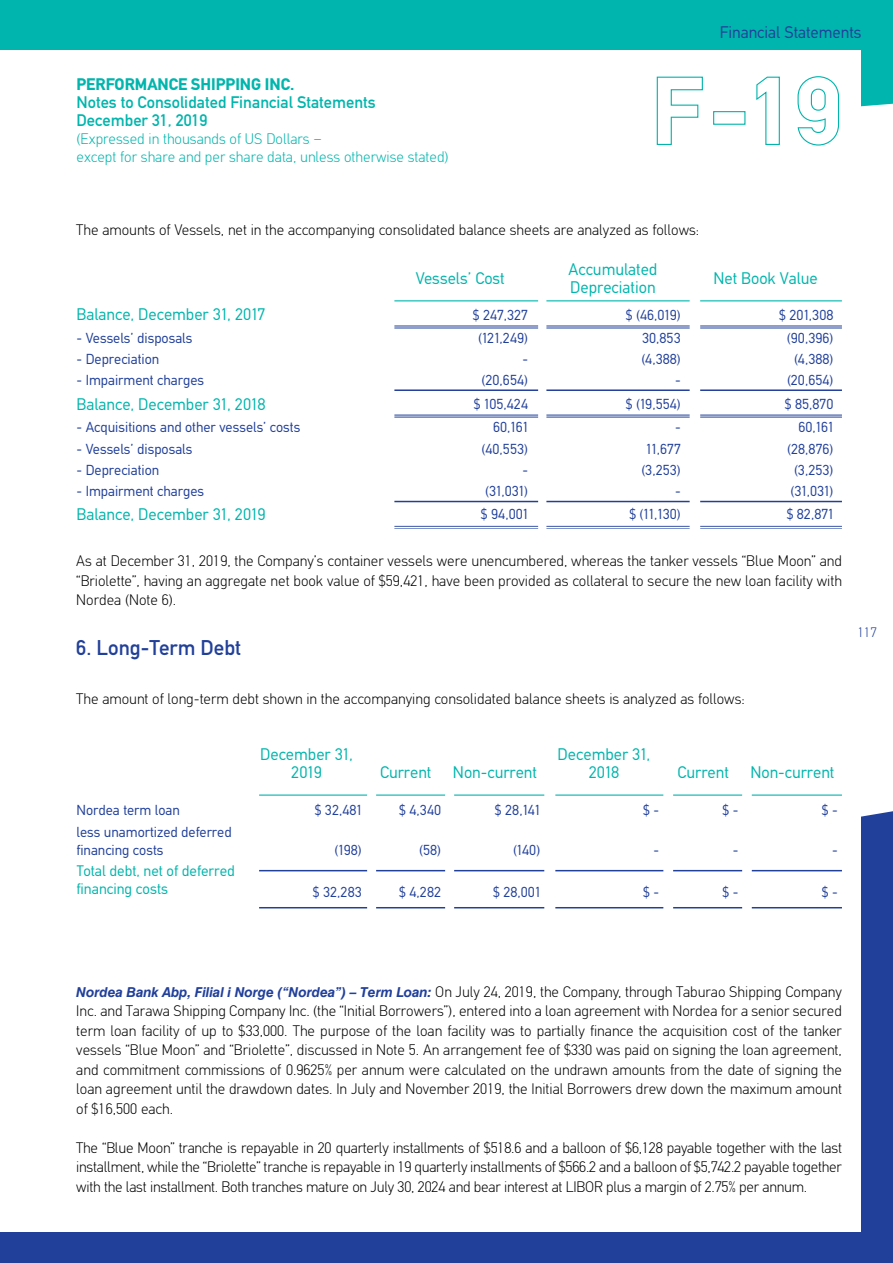
<style>
.page{position:relative;width:893px;height:1263px;background:#fff}
.page>*{position:absolute;margin:0;border:0;box-sizing:border-box;transform-origin:0 0}
.t1{font:21px "CF Din";color:#21409a}
.t2{font:16.5px/18px "CF Din";color:#00b5ad;text-align:center}
.t3{font:16.5px/18px "CF Din";color:#00b5ad}
.t4{font:700 16.5px "CF Din";color:#00b5ad}
.t5{font:16.5px "CF Din";color:#21409a}
.t6{font:300 15px/19.5px "CF Din";color:#000;text-align:justify}
.t7{font:300 15px/18px "CF Din";color:#00b5ad}
.t8{font:15px/18px "CF Din";color:#00b5ad}
.t9{font:14.25px/18px "CF Din";color:#21409a}
.t10{font:300 13.5px "CF Din";color:#21409a}
.s1{font-family:"UB Helvetica Bold";font-weight:400;font-style:italic;font-size:13.5px;color:#21409a}
</style>
<div class="page">
<div style="left:0;top:0;width:893px;height:102px;background:#00b5ad"></div>
<div style="left:0;top:811px;width:893px;height:452px;background:#21409a"></div>
<div style="left:0;top:50px;width:861px;height:1181px;background:#fff"></div>
<svg style="left:656px;top:76px;width:47px;height:69px"></svg>
<div style="left:713px;top:111px;width:32px;height:14px;border:1px solid #00b5ad"></div>
<svg style="left:756px;top:76px;width:24px;height:69px"></svg>
<svg style="left:797px;top:76px;width:43px;height:70px"></svg>
<hr style="left:259px;top:794px;width:108px;height:2px;background:#00b5ad">
<hr style="left:259px;top:870px;width:108px;height:1px;background:#21409a">
<hr style="left:259px;top:907px;width:108px;height:1px;background:#21409a">
<hr style="left:555px;top:794px;width:108px;height:2px;background:#00b5ad">
<hr style="left:555px;top:870px;width:108px;height:1px;background:#21409a">
<hr style="left:555px;top:907px;width:108px;height:1px;background:#21409a">
<hr style="left:376px;top:794px;width:69px;height:2px;background:#00b5ad">
<hr style="left:376px;top:870px;width:69px;height:1px;background:#21409a">
<hr style="left:376px;top:907px;width:69px;height:1px;background:#21409a">
<hr style="left:673px;top:794px;width:69px;height:2px;background:#00b5ad">
<hr style="left:673px;top:870px;width:69px;height:1px;background:#21409a">
<hr style="left:673px;top:907px;width:69px;height:1px;background:#21409a">
<hr style="left:454px;top:794px;width:90px;height:2px;background:#00b5ad">
<hr style="left:454px;top:870px;width:90px;height:1px;background:#21409a">
<hr style="left:454px;top:907px;width:90px;height:1px;background:#21409a">
<hr style="left:752px;top:794px;width:90px;height:2px;background:#00b5ad">
<hr style="left:752px;top:870px;width:90px;height:1px;background:#21409a">
<hr style="left:752px;top:907px;width:90px;height:1px;background:#21409a">
<hr style="left:394px;top:389px;width:144px;height:2px;background:#21409a">
<hr style="left:394px;top:501px;width:144px;height:1px;background:#21409a">
<hr style="left:394px;top:325px;width:144px;height:1px;background:#21409a">
<hr style="left:394px;top:327px;width:144px;height:1px;background:#21409a">
<hr style="left:394px;top:415px;width:144px;height:1px;background:#21409a">
<hr style="left:394px;top:417px;width:144px;height:1px;background:#21409a">
<hr style="left:546px;top:389px;width:144px;height:2px;background:#21409a">
<hr style="left:546px;top:501px;width:144px;height:1px;background:#21409a">
<hr style="left:546px;top:325px;width:144px;height:1px;background:#21409a">
<hr style="left:546px;top:327px;width:144px;height:1px;background:#21409a">
<hr style="left:546px;top:415px;width:144px;height:1px;background:#21409a">
<hr style="left:546px;top:417px;width:144px;height:1px;background:#21409a">
<hr style="left:546px;top:528px;width:144px;height:1px;background:#21409a">
<hr style="left:394px;top:528px;width:144px;height:1px;background:#21409a">
<hr style="left:700px;top:389px;width:142px;height:2px;background:#21409a">
<hr style="left:700px;top:501px;width:142px;height:1px;background:#21409a">
<hr style="left:700px;top:325px;width:142px;height:1px;background:#21409a">
<hr style="left:700px;top:327px;width:142px;height:1px;background:#21409a">
<hr style="left:700px;top:415px;width:142px;height:1px;background:#21409a">
<hr style="left:700px;top:417px;width:142px;height:1px;background:#21409a">
<hr style="left:700px;top:528px;width:142px;height:1px;background:#21409a">
<div style="left:75px;top:252px;width:769px;height:276px;border:2px solid #fff"></div>
<hr style="left:394px;top:300px;width:144px;height:1px;background:#00b5ad">
<hr style="left:546px;top:300px;width:144px;height:1px;background:#00b5ad">
<hr style="left:700px;top:300px;width:142px;height:1px;background:#00b5ad">
<p class="t4" style="left:77px;top:75px;width:219px">PERFORMANCE SHIPPING INC.</p>
<p class="t3" style="left:77px;top:93px;width:301px">Notes to Consolidated Financial Statements<br>December 31, 2019</p>
<p class="t7" style="left:77px;top:129px;width:374px">(Expressed in thousands of US Dollars –<br>except for share and per share data, unless otherwise stated)</p>
<p class="t5" style="left:720px;top:23px;width:143px">Financial Statements</p>
<p class="t6" style="left:76px;top:220px;width:624px">The amounts of Vessels, net in the accompanying consolidated balance sheets are analyzed as follows:</p>
<p class="t2" style="left:416px;top:269px;width:91px">Vessels’ Cost</p>
<p class="t2" style="left:568px;top:260px;width:90px;text-align:left">Accumulated<br>Depreciation</p>
<p class="t2" style="left:713px;top:269px;width:106px">Net Book Value</p>
<p class="t2" style="left:77px;top:306px;width:190px">Balance, December 31, 2017</p>
<p class="t9" style="left:473px;top:306px;width:57px">$ 247,327</p>
<p class="t9" style="left:626px;top:306px;width:56px">$ (46,019)</p>
<p class="t9" style="left:779px;top:306px;width:56px">$ 201,308</p>
<p class="t9" style="left:77px;top:329px;width:117px">- Vessels’ disposals</p>
<p class="t9" style="left:478px;top:329px;width:51px">(121,249)</p>
<p class="t9" style="left:642px;top:329px;width:40px">30,853</p>
<p class="t9" style="left:787px;top:329px;width:48px">(90,396)</p>
<p class="t9" style="left:77px;top:350px;width:84px">- Depreciation</p>
<p class="t9" style="left:522px;top:350px;width:7px">-</p>
<p class="t9" style="left:641px;top:350px;width:41px">(4,388)</p>
<p class="t9" style="left:794px;top:350px;width:41px">(4,388)</p>
<p class="t9" style="left:77px;top:372px;width:129px">- Impairment charges</p>
<p class="t9" style="left:482px;top:372px;width:48px">(20,654)</p>
<p class="t9" style="left:675px;top:372px;width:7px">-</p>
<p class="t9" style="left:787px;top:372px;width:48px">(20,654)</p>
<p class="t2" style="left:77px;top:395px;width:191px">Balance, December 31, 2018</p>
<p class="t9" style="left:474px;top:395px;width:56px">$ 105,424</p>
<p class="t9" style="left:626px;top:395px;width:56px">$ (19,554)</p>
<p class="t9" style="left:785px;top:395px;width:50px">$ 85,870</p>
<p class="t9" style="left:77px;top:418px;width:225px">- Acquisitions and other vessels’ costs</p>
<p class="t9" style="left:493px;top:418px;width:37px">60,161</p>
<p class="t9" style="left:675px;top:418px;width:7px">-</p>
<p class="t9" style="left:798px;top:418px;width:37px">60,161</p>
<p class="t9" style="left:77px;top:440px;width:117px">- Vessels’ disposals</p>
<p class="t9" style="left:482px;top:440px;width:48px">(40,553)</p>
<p class="t9" style="left:646px;top:440px;width:36px">11,677</p>
<p class="t9" style="left:787px;top:440px;width:48px">(28,876)</p>
<p class="t9" style="left:77px;top:461px;width:84px">- Depreciation</p>
<p class="t9" style="left:522px;top:461px;width:7px">-</p>
<p class="t9" style="left:641px;top:461px;width:41px">(3,253)</p>
<p class="t9" style="left:794px;top:461px;width:41px">(3,253)</p>
<p class="t9" style="left:77px;top:482px;width:129px">- Impairment charges</p>
<p class="t9" style="left:485px;top:482px;width:44px">(31,031)</p>
<p class="t9" style="left:675px;top:482px;width:7px">-</p>
<p class="t9" style="left:790px;top:482px;width:44px">(31,031)</p>
<p class="t2" style="left:77px;top:506px;width:191px">Balance, December 31, 2019</p>
<p class="t9" style="left:481px;top:506px;width:49px">$ 94,001</p>
<p class="t9" style="left:629px;top:506px;width:53px">$ (11,130)</p>
<p class="t9" style="left:787px;top:506px;width:48px">$ 82,871</p>
<p class="t6" style="left:76px;top:551px;width:767px">As at December 31, 2019, the Company’s container vessels were unencumbered, whereas the tanker vessels “Blue Moon” and “Briolette”, having an aggregate net book value of $59,421, have been provided as collateral to secure the new loan facility with Nordea (Note 6).</p>
<h1 class="t1" style="left:76px;top:636px;width:166px">6. Long-Term Debt</h1>
<p class="t6" style="left:76px;top:689px;width:670px">The amount of long-term debt shown in the accompanying consolidated balance sheets is analyzed as follows:</p>
<p class="t2" style="left:260px;top:746px;width:94px">December 31,<br>2019</p>
<p class="t2" style="left:380px;top:764px;width:53px">Current</p>
<p class="t2" style="left:453px;top:764px;width:86px">Non-current</p>
<p class="t2" style="left:558px;top:746px;width:94px">December 31,<br>2018</p>
<p class="t2" style="left:677px;top:764px;width:53px">Current</p>
<p class="t2" style="left:750px;top:764px;width:86px">Non-current</p>
<p class="t9" style="left:77px;top:801px;width:105px">Nordea term loan</p>
<p class="t9" style="left:315px;top:801px;width:49px">$ 32,481</p>
<p class="t9" style="left:399px;top:801px;width:43px">$ 4,340</p>
<p class="t9" style="left:495px;top:801px;width:47px">$ 28,141</p>
<p class="t9" style="left:643px;top:801px;width:17px">$ -</p>
<p class="t9" style="left:723px;top:801px;width:17px">$ -</p>
<p class="t9" style="left:822px;top:801px;width:17px">$ -</p>
<p class="t9" style="left:77px;top:823px;width:157px">less unamortized deferred financing costs</p>
<p class="t9" style="left:335px;top:841px;width:29px">(198)</p>
<p class="t9" style="left:419px;top:841px;width:23px">(58)</p>
<p class="t9" style="left:513px;top:841px;width:29px">(140)</p>
<p class="t9" style="left:654px;top:841px;width:7px">-</p>
<p class="t9" style="left:733px;top:841px;width:7px">-</p>
<p class="t9" style="left:832px;top:841px;width:7px">-</p>
<p class="t8" style="left:77px;top:862px;width:160px">Total debt, net of deferred financing costs</p>
<p class="t9" style="left:313px;top:883px;width:50px">$ 32,283</p>
<p class="t9" style="left:399px;top:883px;width:43px">$ 4,282</p>
<p class="t9" style="left:493px;top:883px;width:49px">$ 28,001</p>
<p class="t9" style="left:643px;top:883px;width:17px">$ -</p>
<p class="t9" style="left:723px;top:883px;width:17px">$ -</p>
<p class="t9" style="left:822px;top:883px;width:17px">$ -</p>
<p class="t10" style="left:858px;top:624px;width:21px">117</p>
<p class="t6" style="left:76px;top:982px;width:767px"><span class="s1">Nordea Bank Abp, Filial i Norge (“Nordea”) – Term Loan:</span> On July 24, 2019, the Company, through Taburao Shipping Company Inc. and Tarawa Shipping Company Inc. (the “Initial Borrowers”), entered into a loan agreement with Nordea for a senior secured term loan facility of up to $33,000. The purpose of the loan facility was to partially finance the acquisition cost of the tanker vessels “Blue Moon” and “Briolette”, discussed in Note 5. An arrangement fee of $330 was paid on signing the loan agreement, and commitment commissions of 0.9625% per annum were calculated on the undrawn amounts from the date of signing the loan agreement until the drawdown dates. In July and November 2019, the Initial Borrowers drew down the maximum amount of $16,500 each.</p>
<p class="t6" style="left:76px;top:1138px;width:767px">The “Blue Moon” tranche is repayable in 20 quarterly installments of $518.6 and a balloon of $6,128 payable together with the last installment, while the “Briolette” tranche is repayable in 19 quarterly installments of $566.2 and a balloon of $5,742.2 payable together with the last installment. Both tranches mature on July 30, 2024 and bear interest at LIBOR plus a margin of 2.75% per annum.</p>
</div>
